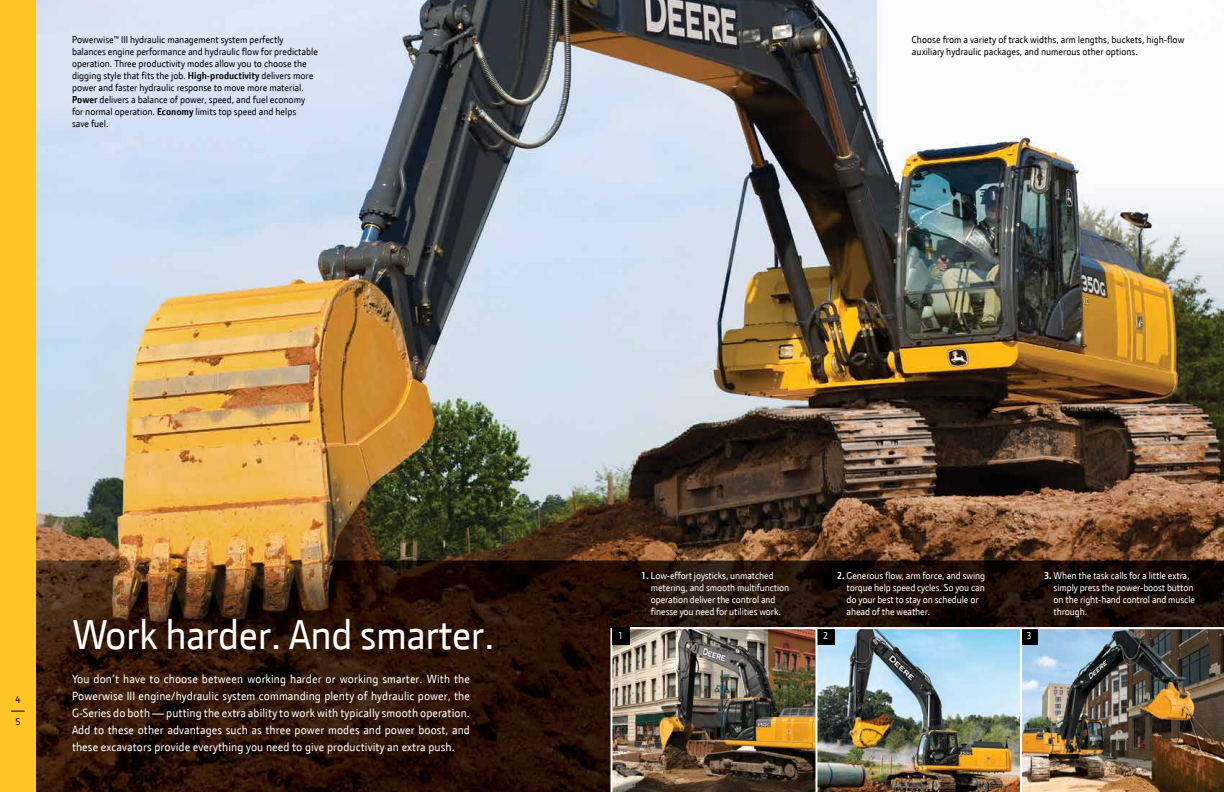
<style>
.page{position:relative;width:1224px;height:792px;background:#fff}
.page>*{position:absolute;margin:0;border:0;box-sizing:border-box;transform-origin:0 0}
.t1{font:42px "JD Sans";letter-spacing:-.01em;color:#fff}
.t2{font:12px/17px "JD Sans";letter-spacing:.01em;color:#fff;text-align:justify}
.t3{font:10px/12px "JD Sans";color:#000}
.t4{font:10px/12px "JD Sans";letter-spacing:-.01em;color:#fff}
.s1{font-weight:700}
</style>
<div class="page">
<img style="left:36px;top:0;width:1188px;height:792px">
<img style="left:612px;top:629px;width:612px;height:163px">
<div style="left:817px;top:628px;width:17px;height:17px;background:#000"></div>
<div style="left:1020px;top:628px;width:18px;height:17px;background:#000"></div>
<hr style="left:1020px;top:628px;width:2px;height:164px;background:#fff">
<hr style="left:815px;top:628px;width:2px;height:164px;background:#fff">
<hr style="left:612px;top:627px;width:612px;height:2px;background:#fff">
<hr style="left:610px;top:628px;width:2px;height:164px;background:#fff">
<div style="left:612px;top:628px;width:17px;height:17px;background:#000"></div>
<div style="left:0;top:0;width:36px;height:792px;background:#ffc425"></div>
<svg style="left:11px;top:711px;width:14px;height:1px"></svg>
<p class="t3" style="left:72px;top:33px;width:248px">Powerwise™ III hydraulic management system perfectly balances engine performance and hydraulic flow for predictable operation. Three productivity modes allow you to choose the digging style that fits the job. <span class="s1">High-productivity</span> delivers more power and faster hydraulic response to move more material.<br><span class="s1">Power</span> delivers a balance of power, speed, and fuel economy for normal operation. <span class="s1">Economy</span> limits top speed and helps<br>save fuel.</p>
<p class="t3" style="left:912px;top:33px;width:274px">Choose from a variety of track widths, arm lengths, buckets, high-flow auxiliary hydraulic packages, and numerous other options.</p>
<p class="t3" style="left:15px;top:694px;width:7px">4</p>
<p class="t3" style="left:15px;top:716px;width:7px">5</p>
<h1 class="t1" style="left:72px;top:608px;width:424px">Work harder. And smarter.</h1>
<p class="t2" style="left:72px;top:670px;width:400px">You don’t have to choose between working harder or working smarter. With the Powerwise III engine/hydraulic system commanding plenty of hydraulic power, the G-Series do both — putting the extra ability to work with typically smooth operation.<br>Add to these other advantages such as three power modes and power boost, and these excavators provide everything you need to give productivity an extra push.</p>
<p class="t4" style="left:618px;top:629px;width:7px">1</p>
<p class="t4" style="left:651px;top:569px;width:140px;text-indent:-10px"><span class="s1">1.</span> Low-effort joysticks, unmatched metering, and smooth multifunction operation deliver the control and finesse you need for utilities work.</p>
<p class="t4" style="left:847px;top:569px;width:140px;text-indent:-10px"><span class="s1">2.</span> Generous flow, arm force, and swing torque help speed cycles. So you can do your best to stay on schedule or ahead of the weather.</p>
<p class="t4" style="left:1054px;top:569px;width:143px;text-indent:-10px"><span class="s1">3.</span> When the task calls for a little extra, simply press the power-boost button on the right-hand control and muscle through.</p>
<p class="t4" style="left:823px;top:629px;width:7px">2</p>
<p class="t4" style="left:1027px;top:629px;width:7px">3</p>
</div>
